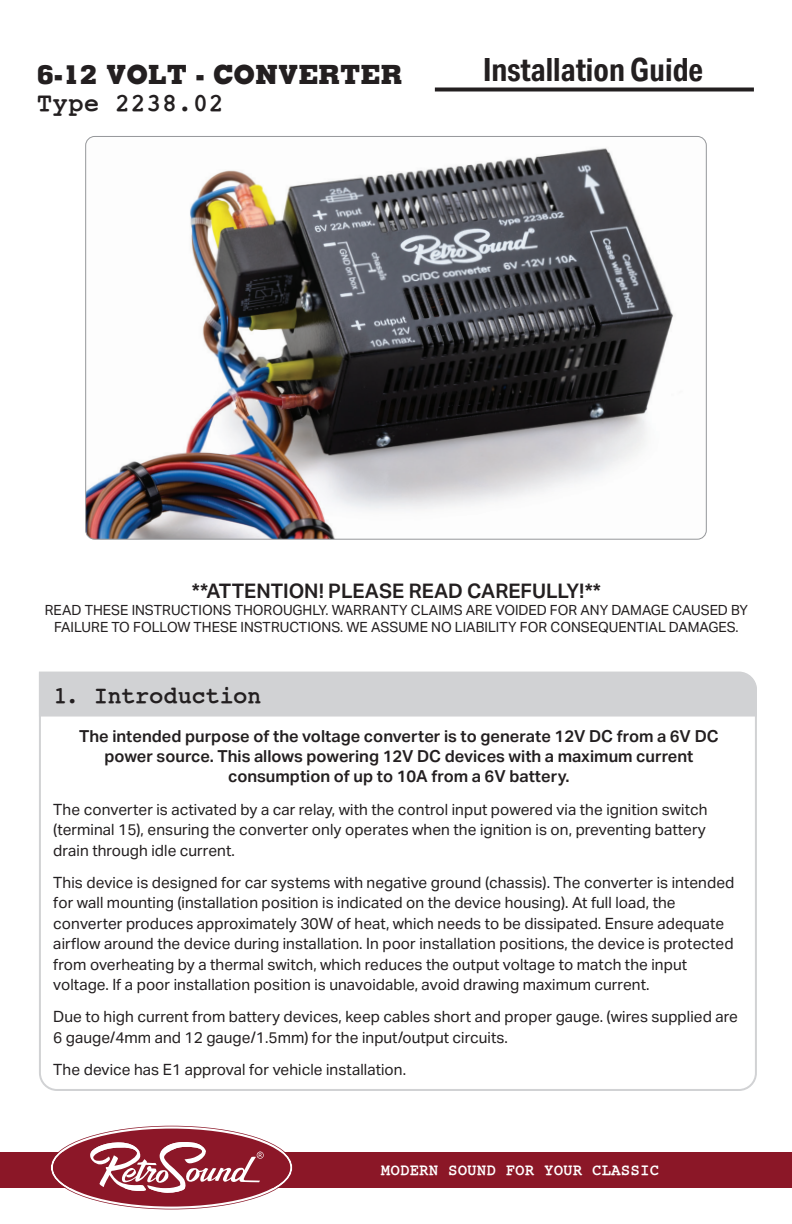
<style>
.page{position:relative;width:792px;height:1224px;background:#fff}
.page>*{position:absolute;margin:0;border:0;box-sizing:border-box;transform-origin:0 0}
.t1{font:700 32px "Aktiv Grotesk Cd";color:#231f20}
.t2{font:800 26px "Jaak Black S Si";color:#231f20}
.t3{font:700 26px "Jack Input";color:#231f20}
.t4{font:700 24px "Jack Input";letter-spacing:-.02em;color:#231f20}
.t5{font:600 20px "Aktiv Grotesk";color:#231f20}
.t6{font:600 16.4px/20.4px "Aktiv Grotesk";color:#231f20;text-align:center}
.t7{font:700 16px "Jack Input";color:#fff}
.t8{font:15.6px/20.6px "Aktiv Grotesk";color:#231f20}
.t9{font:14px/16.8px "Aktiv Grotesk";color:#231f20;text-align:center}
</style>
<div class="page">
<div style="left:0;top:1152px;width:792px;height:36px;background:#8b1727"></div>
<svg style="left:51px;top:1126px;width:242px;height:83px"></svg>
<svg style="left:39px;top:671px;width:718px;height:420px"></svg>
<img style="left:87px;top:138px;width:618px;height:400px">
<svg style="left:435px;top:88px;width:319px;height:4px"></svg>
<h2 class="t2" style="left:37px;top:58px;width:367px">6-12 VOLT - CONVERTER</h2>
<h1 class="t1" style="left:483px;top:51px;width:222px">Installation Guide</h1>
<h2 class="t3" style="left:37px;top:89px;width:189px">Type 2238.02</h2>
<p class="t5" style="left:192px;top:580px;width:411px">**ATTENTION! PLEASE READ CAREFULLY!**</p>
<p class="t9" style="left:45px;top:602px;width:705px">READ THESE INSTRUCTIONS THOROUGHLY. WARRANTY CLAIMS ARE VOIDED FOR ANY DAMAGE CAUSED BY<br>FAILURE TO FOLLOW THESE INSTRUCTIONS. WE ASSUME NO LIABILITY FOR CONSEQUENTIAL DAMAGES.</p>
<h3 class="t4" style="left:53px;top:682px;width:210px">1. Introduction</h3>
<p class="t6" style="left:79px;top:726px;width:641px">The intended purpose of the voltage converter is to generate 12V DC from a 6V DC power source. This allows powering 12V DC devices with a maximum current consumption of up to 10A from a 6V battery.</p>
<p class="t8" style="left:53px;top:799px;width:656px;text-align:justify">The converter is activated by a car relay, with the control input powered via the ignition switch (terminal 15), ensuring the converter only operates when the ignition is on, preventing battery drain through idle current.</p>
<p class="t8" style="left:53px;top:872px;width:683px">This device is designed for car systems with negative ground (chassis). The converter is intended for wall mounting (installation position is indicated on the device housing). At full load, the converter produces approximately 30W of heat, which needs to be dissipated. Ensure adequate airflow around the device during installation. In poor installation positions, the device is protected from overheating by a thermal switch, which reduces the output voltage to match the input voltage. If a poor installation position is unavoidable, avoid drawing maximum current.</p>
<p class="t8" style="left:53px;top:1006px;width:686px">Due to high current from battery devices, keep cables short and proper gauge. (wires supplied are<br>6 gauge/4mm and 12 gauge/1.5mm) for the input/output circuits.</p>
<p class="t8" style="left:53px;top:1059px;width:354px">The device has E1 approval for vehicle installation.</p>
<p class="t7" style="left:381px;top:1161px;width:280px">MODERN SOUND FOR YOUR CLASSIC</p>
</div>
